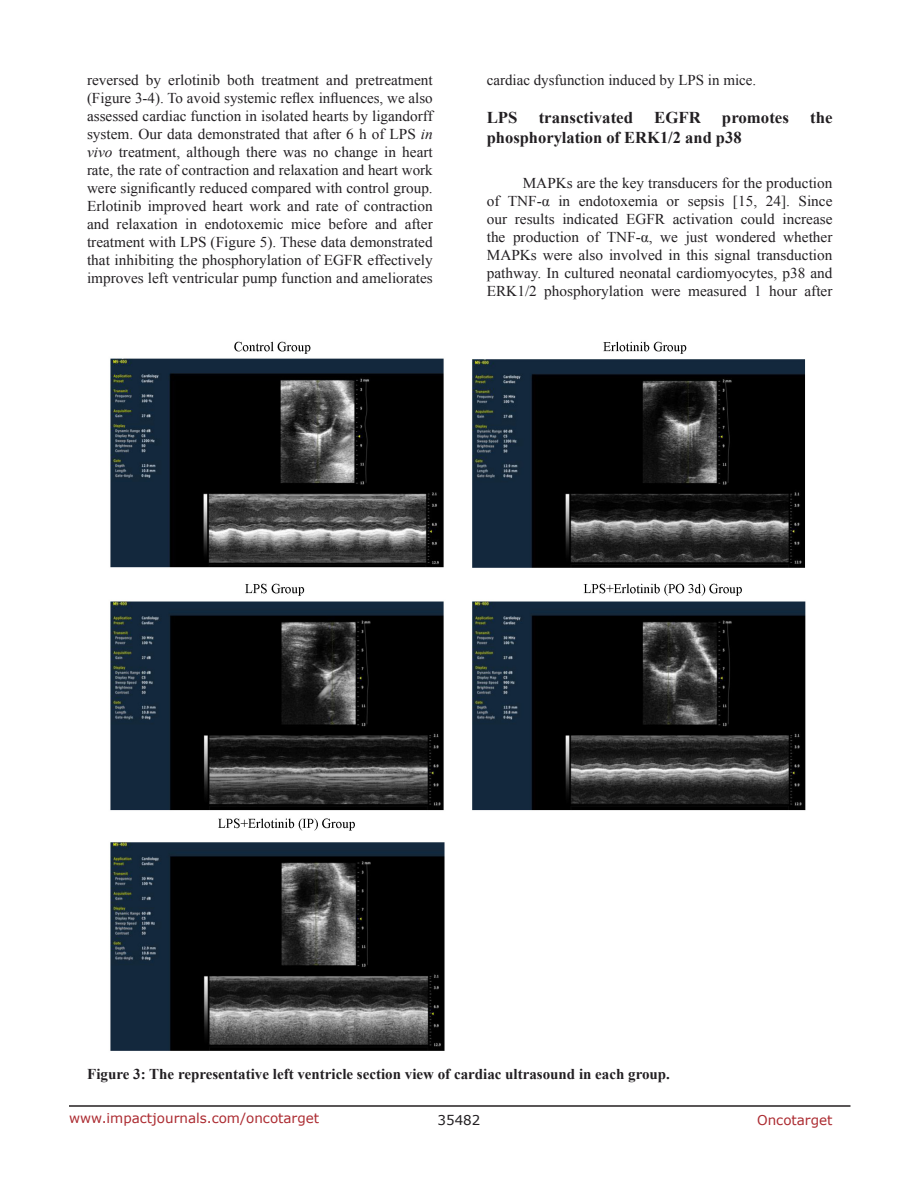
<style>
.page{position:relative;width:918px;height:1188px;background:#fff}
.page>*{position:absolute;margin:0;border:0;box-sizing:border-box;transform-origin:0 0}
.SubHeading{font:700 16.5px "Times New Roman";color:#221f22}
.BodyText{font:15px/18px "Times New Roman";color:#221f22;text-align:justify}
.FigureText{font:700 15px "Times New Roman";color:#221f22}
.t1{font:13.5px "Verdana";color:#ac2b31}
.t2{font:13.5px "Verdana";color:#221f22}
.s1{font-style:italic}
</style>
<div class="page">
<hr style="left:69px;top:1105px;width:781px;height:2px;background:#231f20">
<img style="left:110px;top:341px;width:696px;height:710px">
<p class="BodyText" style="left:87px;top:71px;width:347px">reversed by erlotinib both treatment and pretreatment (Figure 3-4). To avoid systemic reflex influences, we also assessed cardiac function in isolated hearts by ligandorff system. Our data demonstrated that after 6 h of LPS <span class="s1">in vivo</span> treatment, although there was no change in heart rate, the rate of contraction and relaxation and heart work were significantly reduced compared with control group.<br>Erlotinib improved heart work and rate of contraction and relaxation in endotoxemic mice before and after treatment with LPS (Figure 5). These data demonstrated that inhibiting the phosphorylation of EGFR effectively improves left ventricular pump function and ameliorates</p>
<p class="BodyText" style="left:487px;top:71px;width:271px">cardiac dysfunction induced by LPS in mice.</p>
<p class="SubHeading" style="left:487px;top:106px;width:32px">LPS</p>
<p class="SubHeading" style="left:539px;top:106px;width:96px">transctivated</p>
<p class="SubHeading" style="left:654px;top:106px;width:48px">EGFR</p>
<p class="SubHeading" style="left:722px;top:106px;width:69px">promotes</p>
<p class="SubHeading" style="left:810px;top:106px;width:24px">the</p>
<p class="SubHeading" style="left:487px;top:126px;width:256px">phosphorylation of ERK1/2 and p38</p>
<p class="BodyText" style="left:487px;top:174px;width:347px;text-indent:36px">MAPKs are the key transducers for the production of TNF-α in endotoxemia or sepsis [15, 24]. Since our results indicated EGFR activation could increase the production of TNF-α, we just wondered whether MAPKs were also involved in this signal transduction pathway. In cultured neonatal cardiomyocytes, p38 and ERK1/2 phosphorylation were measured 1 hour after</p>
<p class="FigureText" style="left:87px;top:1064px;width:584px">Figure 3: The representative left ventricle section view of cardiac ultrasound in each group.</p>
<p class="t1" style="left:69px;top:1109px;width:252px">www.impactjournals.com/oncotarget</p>
<p class="t2" style="left:438px;top:1111px;width:44px">35482</p>
<p class="t1" style="left:757px;top:1111px;width:77px">Oncotarget</p>
</div>
